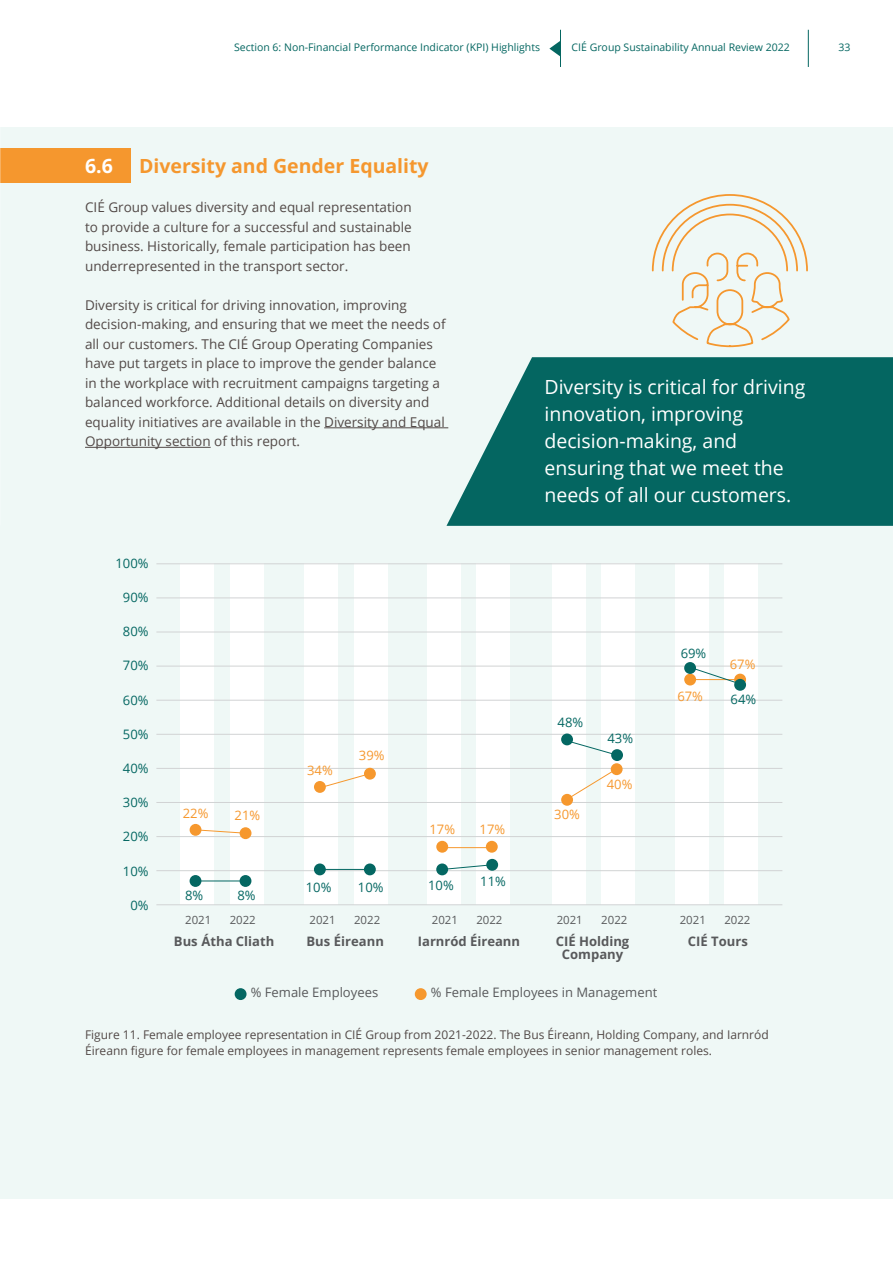
<style>
.page{position:relative;width:893px;height:1263px;background:#fff}
.page>*{position:absolute;margin:0;border:0;box-sizing:border-box;transform-origin:0 0}
.t1{font:19.5px/27px "Open Sans";color:#fff}
.t2{font:700 19.5px "Open Sans";color:#f5972e}
.t3{font:700 19.5px "Open Sans";color:#fff}
.t4{font:13.5px/19.5px "Open Sans";color:#524947;text-align:justify}
.t5{font:700 13.05px/13px "Open Sans";color:#58595b;text-align:center}
.t6{font:13.05px "Open Sans";color:#046762}
.t7{font:13.05px "Open Sans";color:#58595b}
.t8{font:13.05px "Open Sans";color:#f6982e}
.t9{font:12px/16.5px "Open Sans";color:#524947}
.t10{font:11.4px "Open Sans";color:#58595b}
.t11{font:10.5px "Open Sans";color:#046661}
</style>
<div class="page">
<div style="left:0;top:128px;width:893px;height:1071px;background:#eff8f6"></div>
<hr style="left:808px;top:30px;width:1px;height:37px;background:#046661">
<hr style="left:560px;top:30px;width:1px;height:37px;background:#046661">
<svg style="left:549px;top:41px;width:11px;height:15px"></svg>
<div style="left:0;top:149px;width:130px;height:34px;background:#f5972e"></div>
<hr style="left:324px;top:427px;width:124px;height:1px;background:#524947">
<hr style="left:85px;top:447px;width:126px;height:1px;background:#524947">
<svg style="left:446px;top:357px;width:447px;height:169px;background:#1b7470"></svg>
<svg style="left:651px;top:194px;width:157px;height:154px"></svg>
<div style="left:305px;top:563px;width:33px;height:342px;background:#fff"></div>
<div style="left:354px;top:563px;width:34px;height:342px;background:#fff"></div>
<div style="left:427px;top:563px;width:33px;height:342px;background:#fff"></div>
<div style="left:477px;top:563px;width:33px;height:342px;background:#fff"></div>
<div style="left:552px;top:563px;width:33px;height:342px;background:#fff"></div>
<div style="left:601px;top:563px;width:34px;height:342px;background:#fff"></div>
<div style="left:675px;top:563px;width:33px;height:342px;background:#fff"></div>
<div style="left:725px;top:563px;width:33px;height:342px;background:#fff"></div>
<div style="left:180px;top:563px;width:34px;height:342px;background:#fff"></div>
<div style="left:230px;top:563px;width:33px;height:342px;background:#fff"></div>
<hr style="left:156px;top:870px;width:626px;height:1px;background:#d1d3d4">
<hr style="left:156px;top:666px;width:626px;height:1px;background:#d1d3d4">
<hr style="left:156px;top:836px;width:626px;height:1px;background:#d1d3d4">
<hr style="left:156px;top:802px;width:626px;height:1px;background:#d1d3d4">
<hr style="left:156px;top:768px;width:626px;height:1px;background:#d1d3d4">
<hr style="left:156px;top:734px;width:626px;height:1px;background:#d1d3d4">
<hr style="left:156px;top:700px;width:626px;height:1px;background:#d1d3d4">
<hr style="left:156px;top:597px;width:626px;height:1px;background:#d1d3d4">
<hr style="left:156px;top:632px;width:626px;height:1px;background:#d1d3d4">
<hr style="left:156px;top:563px;width:626px;height:1px;background:#d1d3d4">
<div style="left:190px;top:824px;width:11px;height:12px;background:#f6982e;border-radius:50%"></div>
<div style="left:190px;top:875px;width:11px;height:12px;background:#046762;border-radius:50%"></div>
<div style="left:240px;top:875px;width:11px;height:12px;background:#046762;border-radius:50%"></div>
<div style="left:240px;top:827px;width:11px;height:12px;background:#f6982e;border-radius:50%"></div>
<div style="left:235px;top:988px;width:12px;height:12px;background:#046762;border-radius:50%"></div>
<div style="left:415px;top:988px;width:12px;height:12px;background:#f6982e;border-radius:50%"></div>
<svg style="left:200px;top:829px;width:42px;height:5px"></svg>
<hr style="left:195px;top:880px;width:50px;height:1px;background:#046762">
<div style="left:314px;top:781px;width:12px;height:12px;background:#f6982e;border-radius:50%"></div>
<div style="left:314px;top:863px;width:12px;height:12px;background:#046762;border-radius:50%"></div>
<div style="left:364px;top:863px;width:12px;height:12px;background:#046762;border-radius:50%"></div>
<div style="left:364px;top:768px;width:12px;height:12px;background:#f6982e;border-radius:50%"></div>
<svg style="left:321px;top:775px;width:50px;height:14px"></svg>
<hr style="left:320px;top:869px;width:50px;height:1px;background:#046762">
<div style="left:436px;top:841px;width:12px;height:12px;background:#f6982e;border-radius:50%"></div>
<div style="left:486px;top:841px;width:12px;height:12px;background:#f6982e;border-radius:50%"></div>
<div style="left:436px;top:863px;width:12px;height:12px;background:#046762;border-radius:50%"></div>
<div style="left:486px;top:859px;width:12px;height:12px;background:#046762;border-radius:50%"></div>
<svg style="left:444px;top:864px;width:45px;height:6px"></svg>
<hr style="left:441px;top:847px;width:50px;height:1px;background:#f6982e">
<div style="left:561px;top:794px;width:12px;height:12px;background:#f6982e;border-radius:50%"></div>
<div style="left:611px;top:763px;width:12px;height:12px;background:#f6982e;border-radius:50%"></div>
<div style="left:561px;top:733px;width:12px;height:12px;background:#046762;border-radius:50%"></div>
<div style="left:611px;top:749px;width:12px;height:12px;background:#046762;border-radius:50%"></div>
<svg style="left:566px;top:740px;width:52px;height:16px"></svg>
<svg style="left:565px;top:768px;width:52px;height:33px"></svg>
<div style="left:684px;top:674px;width:12px;height:11px;background:#f6982e;border-radius:50%"></div>
<svg style="left:734px;top:674px;width:12px;height:11px"></svg>
<div style="left:684px;top:662px;width:12px;height:12px;background:#046762;border-radius:50%"></div>
<div style="left:734px;top:679px;width:12px;height:12px;background:#046762;border-radius:50%"></div>
<svg style="left:689px;top:666px;width:52px;height:19px"></svg>
<hr style="left:156px;top:904px;width:626px;height:1px;background:#d1d3d4">
<p class="t11" style="left:234px;top:40px;width:308px">Section 6: Non-Financial Performance Indicator (KPI) Highlights</p>
<p class="t11" style="left:572px;top:40px;width:220px">CIÉ Group Sustainability Annual Review 2022</p>
<p class="t11" style="left:838px;top:40px;width:14px">33</p>
<h1 class="t3" style="left:85px;top:153px;width:29px">6.6</h1>
<h1 class="t2" style="left:139px;top:153px;width:291px">Diversity and Gender Equality</h1>
<p class="t4" style="left:85px;top:197px;width:328px">CIÉ Group values diversity and equal representation to provide a culture for a successful and sustainable business. Historically, female participation has been underrepresented in the transport sector.</p>
<p class="t4" style="left:85px;top:295px;width:362px;text-align:left">Diversity is critical for driving innovation, improving decision-making, and ensuring that we meet the needs of all our customers. The CIÉ Group Operating Companies have put targets in place to improve the gender balance in the workplace with recruitment campaigns targeting a balanced workforce. Additional details on diversity and equality initiatives are available in the Diversity and Equal Opportunity section of this report.</p>
<p class="t6" style="left:115px;top:554px;width:35px">100%</p>
<p class="t6" style="left:123px;top:588px;width:27px">90%</p>
<p class="t6" style="left:123px;top:622px;width:27px">80%</p>
<p class="t6" style="left:123px;top:657px;width:27px">70%</p>
<p class="t6" style="left:123px;top:691px;width:27px">60%</p>
<p class="t6" style="left:123px;top:725px;width:27px">50%</p>
<p class="t6" style="left:123px;top:759px;width:27px">40%</p>
<p class="t6" style="left:123px;top:793px;width:27px">30%</p>
<p class="t6" style="left:123px;top:828px;width:27px">20%</p>
<p class="t6" style="left:123px;top:862px;width:27px">10%</p>
<p class="t6" style="left:130px;top:896px;width:20px">0%</p>
<p class="t8" style="left:183px;top:804px;width:27px">22%</p>
<p class="t8" style="left:235px;top:806px;width:27px">21%</p>
<p class="t6" style="left:185px;top:886px;width:20px">8%</p>
<p class="t6" style="left:237px;top:886px;width:20px">8%</p>
<p class="t10" style="left:185px;top:912px;width:28px">2021</p>
<p class="t10" style="left:230px;top:912px;width:28px">2022</p>
<p class="t8" style="left:307px;top:761px;width:27px">34%</p>
<p class="t8" style="left:359px;top:747px;width:27px">39%</p>
<p class="t6" style="left:306px;top:878px;width:27px">10%</p>
<p class="t6" style="left:358px;top:878px;width:27px">10%</p>
<p class="t10" style="left:310px;top:912px;width:28px">2021</p>
<p class="t10" style="left:354px;top:912px;width:28px">2022</p>
<p class="t8" style="left:429px;top:820px;width:27px">17%</p>
<p class="t8" style="left:480px;top:820px;width:27px">17%</p>
<p class="t6" style="left:428px;top:876px;width:27px">10%</p>
<p class="t6" style="left:480px;top:872px;width:27px">11%</p>
<p class="t10" style="left:432px;top:912px;width:28px">2021</p>
<p class="t10" style="left:476px;top:912px;width:28px">2022</p>
<h1 class="t1" style="left:544px;top:373px;width:262px">Diversity is critical for driving innovation, improving decision-making, and ensuring that we meet the needs of all our customers.</h1>
<p class="t6" style="left:558px;top:713px;width:27px">48%</p>
<p class="t8" style="left:554px;top:805px;width:27px">30%</p>
<p class="t6" style="left:607px;top:729px;width:27px">43%</p>
<p class="t8" style="left:607px;top:775px;width:27px">40%</p>
<p class="t10" style="left:557px;top:912px;width:28px">2021</p>
<p class="t10" style="left:601px;top:912px;width:28px">2022</p>
<p class="t6" style="left:681px;top:644px;width:27px">69%</p>
<p class="t8" style="left:677px;top:688px;width:27px">67%</p>
<p class="t8" style="left:730px;top:655px;width:27px">67%</p>
<p class="t6" style="left:730px;top:691px;width:27px">64%</p>
<p class="t10" style="left:680px;top:912px;width:28px">2021</p>
<p class="t10" style="left:724px;top:912px;width:28px">2022</p>
<p class="t5" style="left:174px;top:935px;width:102px">Bus Átha Cliath</p>
<p class="t5" style="left:306px;top:935px;width:79px">Bus Éireann</p>
<p class="t5" style="left:418px;top:935px;width:104px">Iarnród Éireann</p>
<p class="t5" style="left:556px;top:935px;width:75px">CIÉ Holding<br>Company</p>
<p class="t7" style="left:251px;top:984px;width:129px">% Female Employees</p>
<p class="t7" style="left:431px;top:984px;width:228px">% Female Employees in Management</p>
<p class="t5" style="left:688px;top:935px;width:61px">CIÉ Tours</p>
<p class="t9" style="left:85px;top:1026px;width:685px">Figure 11. Female employee representation in CIÉ Group from 2021-2022. The Bus Éireann, Holding Company, and Iarnród<br>Éireann figure for female employees in management represents female employees in senior management roles.</p>
</div>
